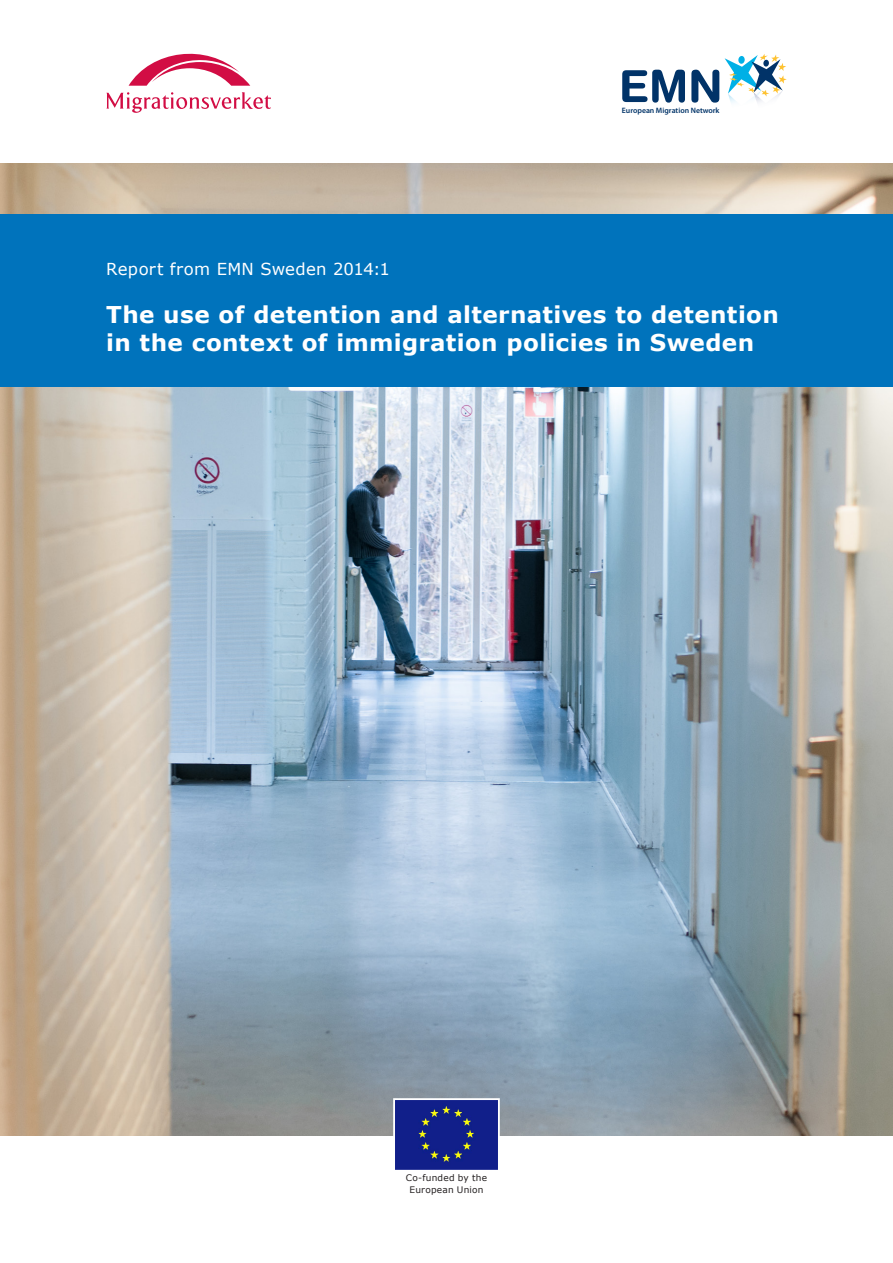
<style>
.page{position:relative;width:893px;height:1263px;background:#fff}
.page>*{position:absolute;margin:0;border:0;box-sizing:border-box;transform-origin:0 0}
.t1{font:700 23.1px "Verdana";letter-spacing:.015em;color:#fff}
.t2{font:16.5px "Verdana";letter-spacing:.02em;color:#fff}
.t3{font:9px "Verdana";letter-spacing:.02em;color:#231f20}
.t4{font:600 7.8px "Myriad Pro";color:#013368}
</style>
<div class="page">
<img style="left:0;top:164px;width:893px;height:971px">
<div style="left:0;top:215px;width:893px;height:172px;background:#0073bc"></div>
<svg style="left:129px;top:54px;width:121px;height:32px"></svg>
<svg style="left:106px;top:92px;width:165px;height:21px"></svg>
<img style="left:730px;top:99px;width:6px;height:4px">
<img style="left:756px;top:99px;width:6px;height:4px">
<svg style="left:725px;top:54px;width:62px;height:45px"></svg>
<div style="left:763px;top:60px;width:6px;height:7px;background:#013368;border-radius:50%"></div>
<svg style="left:622px;top:70px;width:63px;height:33px"></svg>
<svg style="left:691px;top:70px;width:28px;height:33px"></svg>
<svg style="left:392px;top:1097px;width:109px;height:73px;background:#2c398e"></svg>
<p class="t4" style="left:622px;top:106px;width:99px">European Migration Network</p>
<p class="t2" style="left:106px;top:258px;width:285px">Report from EMN Sweden 2014:1</p>
<p class="t1" style="left:106px;top:298px;width:674px">The use of detention and alternatives to detention</p>
<p class="t1" style="left:106px;top:326px;width:649px">in the context of immigration policies in Sweden</p>
<p class="t3" style="left:406px;top:1171px;width:83px">Co-funded by the</p>
<p class="t3" style="left:409px;top:1183px;width:76px">European Union</p>
</div>
